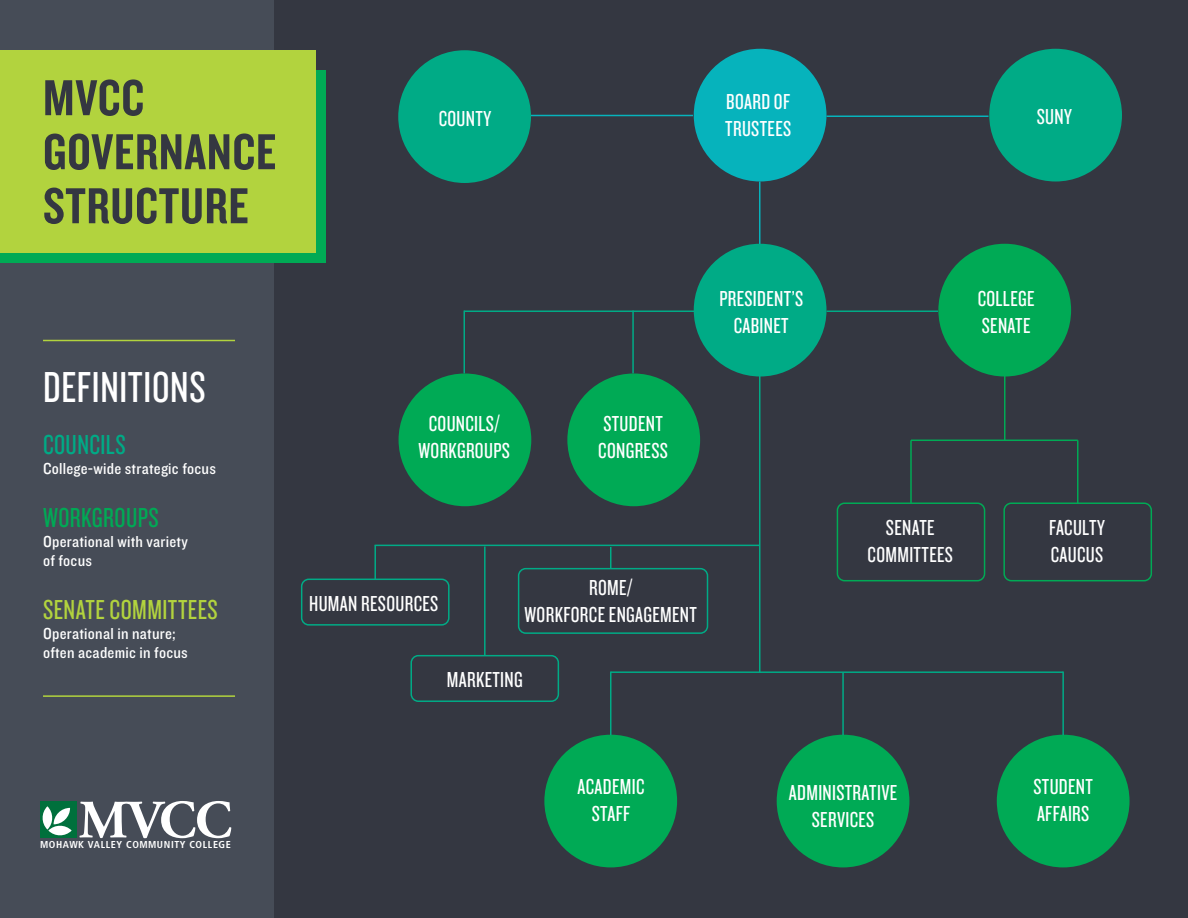
<style>
.page{position:relative;width:1188px;height:918px;background:#fff}
.page>*{position:absolute;margin:0;border:0;box-sizing:border-box;transform-origin:0 0}
.t1{font:700 53.85px "Adobe Garamond Pro";color:#fff}
.t2{font:52.5px/54px "Knockout HTF49 Liteweight";letter-spacing:.015em;color:#343741}
.t3{font:45px "Knockout HTF28 Junior Featherwt";letter-spacing:.015em;color:#fff}
.t4{font:28.5px "Knockout HTF28 Junior Featherwt";letter-spacing:.015em;color:#b2d33e}
.t5{font:28.5px "Knockout HTF28 Junior Featherwt";letter-spacing:.015em;color:#0a5}
.t6{font:28.5px "Knockout HTF28 Junior Featherwt";letter-spacing:.015em;color:#00ab86}
.t7{font:22.5px/27px "Knockout HTF28 Junior Featherwt";letter-spacing:.015em;color:#fff;text-align:center}
.t8{font:16.5px/19.8px "Knockout HTF30 Junior Welterwt";letter-spacing:.015em;color:#fff}
.t9{font:700 condensed 10.05px "Frutiger";letter-spacing:.05em;color:#fff}
</style>
<div class="page">
<div style="left:0;top:0;width:274px;height:918px;background:#464c57"></div>
<div style="left:274px;top:0;width:914px;height:918px;background:#343741"></div>
<div style="left:694px;top:49px;width:132px;height:133px;background:#06b3bc;border-radius:50%"></div>
<hr style="left:759px;top:182px;width:1px;height:62px;background:#06b3bc">
<hr style="left:759px;top:376px;width:1px;height:296px;background:#00ab86">
<div style="left:694px;top:244px;width:132px;height:132px;background:#00ab86;border-radius:50%"></div>
<hr style="left:531px;top:115px;width:162px;height:1px;background:#06b3bc">
<hr style="left:464px;top:310px;width:230px;height:2px;background:#00ab86">
<hr style="left:827px;top:310px;width:111px;height:2px;background:#00ab86">
<hr style="left:826px;top:116px;width:162px;height:1px;background:#06b3bc">
<div style="left:398px;top:50px;width:133px;height:133px;background:#00ab86;border-radius:50%"></div>
<div style="left:989px;top:49px;width:133px;height:133px;background:#00ab86;border-radius:50%"></div>
<hr style="left:464px;top:311px;width:1px;height:62px;background:#00ab86">
<hr style="left:632px;top:311px;width:2px;height:62px;background:#00ab86">
<hr style="left:1004px;top:376px;width:1px;height:64px;background:#0a5">
<div style="left:938px;top:244px;width:133px;height:132px;background:#0a5;border-radius:50%"></div>
<div style="left:544px;top:735px;width:133px;height:132px;background:#0a5;border-radius:50%"></div>
<div style="left:777px;top:735px;width:132px;height:132px;background:#0a5;border-radius:50%"></div>
<div style="left:997px;top:735px;width:133px;height:132px;background:#0a5;border-radius:50%"></div>
<div style="left:837px;top:502px;width:148px;height:79px;border:2px solid #0a5;border-radius:7px"></div>
<div style="left:1003px;top:502px;width:149px;height:79px;border:2px solid #0a5;border-radius:7px"></div>
<hr style="left:611px;top:671px;width:452px;height:2px;background:#00ab86">
<hr style="left:842px;top:672px;width:2px;height:63px;background:#00ab86">
<hr style="left:610px;top:672px;width:2px;height:63px;background:#00ab86">
<hr style="left:1062px;top:672px;width:2px;height:63px;background:#00ab86">
<div style="left:399px;top:374px;width:132px;height:132px;background:#0a5;border-radius:50%"></div>
<div style="left:567px;top:374px;width:133px;height:132px;background:#0a5;border-radius:50%"></div>
<hr style="left:910px;top:440px;width:2px;height:63px;background:#0a5">
<hr style="left:1077px;top:440px;width:1px;height:63px;background:#0a5">
<hr style="left:911px;top:440px;width:167px;height:1px;background:#0a5">
<hr style="left:374px;top:545px;width:2px;height:34px;background:#00ab86">
<hr style="left:484px;top:546px;width:2px;height:110px;background:#00ab86">
<hr style="left:610px;top:547px;width:2px;height:22px;background:#00ab86">
<div style="left:301px;top:579px;width:149px;height:47px;border:2px solid #00ab86;border-radius:7px"></div>
<div style="left:410px;top:655px;width:149px;height:47px;border:2px solid #00ab86;border-radius:7px"></div>
<div style="left:518px;top:568px;width:190px;height:66px;border:2px solid #00ab86;border-radius:7px"></div>
<hr style="left:375px;top:545px;width:385px;height:1px;background:#00ab86">
<div style="left:0;top:71px;width:326px;height:192px;background:#0a5"></div>
<div style="left:0;top:50px;width:315px;height:202px;background:#b2d33e"></div>
<hr style="left:43px;top:340px;width:192px;height:1px;background:#b2d33e">
<hr style="left:43px;top:695px;width:192px;height:2px;background:#b2d33e">
<div style="left:41px;top:801px;width:36px;height:36px;background:#00703c"></div>
<svg style="left:42px;top:806px;width:30px;height:30px"></svg>
<h2 class="t2" style="left:43px;top:72px;width:235px">MVCC<br>GOVERNANCE<br>STRUCTURE</h2>
<h3 class="t3" style="left:43px;top:365px;width:164px">DEFINITIONS</h3>
<p class="t6" style="left:43px;top:431px;width:84px">COUNCILS</p>
<p class="t8" style="left:43px;top:459px;width:174px">College-wide strategic focus</p>
<p class="t5" style="left:43px;top:503px;width:117px">WORKGROUPS</p>
<p class="t8" style="left:43px;top:532px;width:146px">Operational with variety of focus</p>
<p class="t4" style="left:43px;top:595px;width:176px">SENATE COMMITTEES</p>
<p class="t8" style="left:43px;top:624px;width:146px">Operational in nature; often academic in focus</p>
<p class="t7" style="left:725px;top:89px;width:67px;text-align:left">BOARD OF<br>TRUSTEES</p>
<p class="t7" style="left:439px;top:105px;width:54px">COUNTY</p>
<p class="t7" style="left:1037px;top:104px;width:37px">SUNY</p>
<p class="t7" style="left:719px;top:286px;width:85px">PRESIDENT’S<br>CABINET</p>
<p class="t7" style="left:978px;top:286px;width:58px;text-align:left">COLLEGE<br>SENATE</p>
<p class="t7" style="left:419px;top:411px;width:93px">COUNCILS/<br>WORKGROUPS</p>
<p class="t7" style="left:598px;top:411px;width:71px;text-align:left">STUDENT<br>CONGRESS</p>
<p class="t7" style="left:309px;top:590px;width:131px">HUMAN RESOURCES</p>
<p class="t7" style="left:525px;top:575px;width:174px">ROME/<br>WORKFORCE ENGAGEMENT</p>
<p class="t7" style="left:447px;top:667px;width:77px">MARKETING</p>
<p class="t7" style="left:868px;top:515px;width:87px">SENATE<br>COMMITTEES</p>
<p class="t7" style="left:1049px;top:515px;width:58px;text-align:left">FACULTY<br>CAUCUS</p>
<h1 class="t1" style="left:79px;top:789px;width:155px">MVCC</h1>
<p class="t9" style="left:40px;top:839px;width:192px">MOHAWK VALLEY COM MUNITY COLLEGE</p>
<p class="t7" style="left:578px;top:774px;width:68px">ACADEMIC<br>STAFF</p>
<p class="t7" style="left:789px;top:779px;width:110px">ADMINISTRATIVE<br>SERVICES</p>
<p class="t7" style="left:1033px;top:774px;width:61px;text-align:left">STUDENT<br>AFFAIRS</p>
</div>
